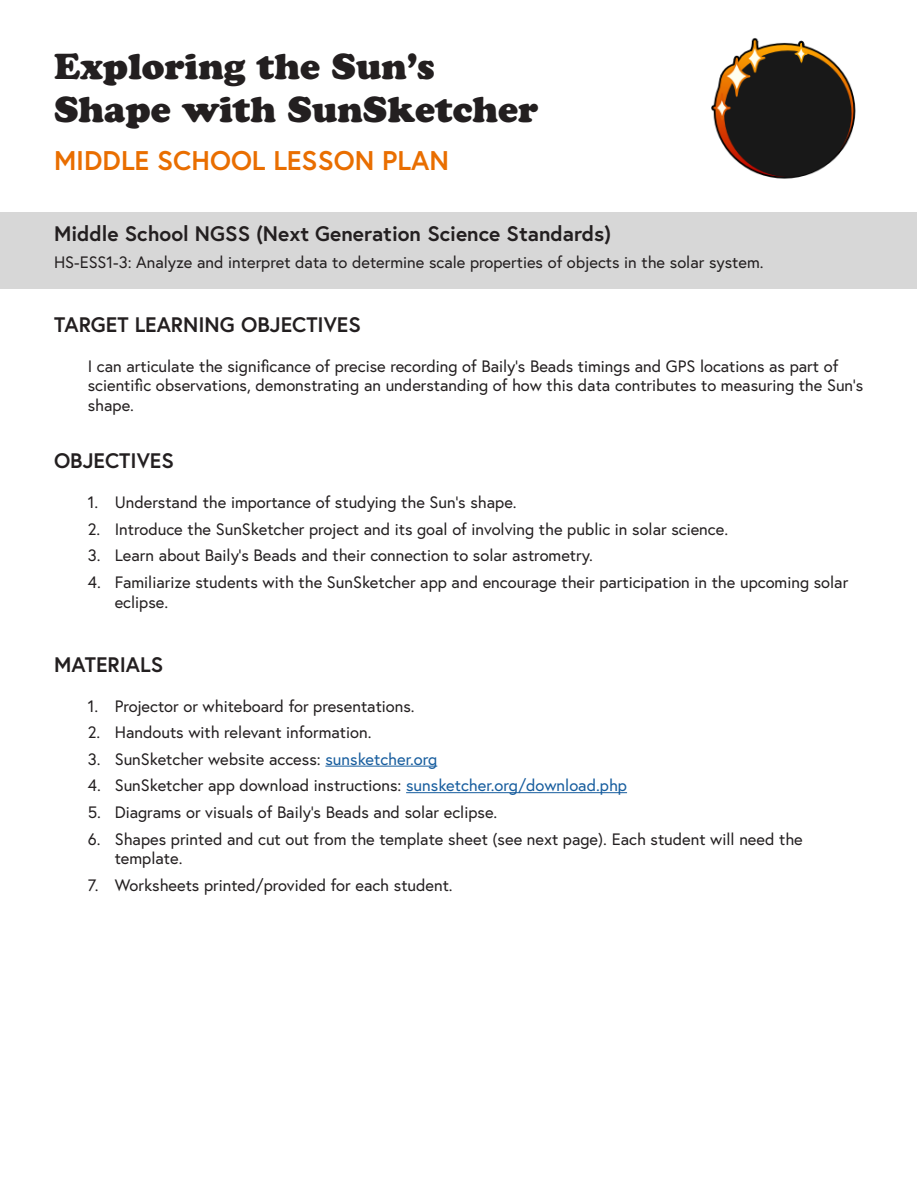
<style>
.page{position:relative;width:918px;height:1188px;background:#fff}
.page>*{position:absolute;margin:0;border:0;box-sizing:border-box;transform-origin:0 0}
.t1{font:36px/43.2px "Cooper Black Std";color:#231f20}
.t2{font:700 27px "Europa";color:#e96e00}
.t3{font:700 21px "Europa";color:#231f20}
.t4{font:16.5px/19.8px "Europa";color:#231f20}
.s1{color:#175d9e}
</style>
<div class="page">
<div style="left:1px;top:213px;width:916px;height:76px;background:#d7d7d7"></div>
<img style="left:711px;top:38px;width:145px;height:141px">
<hr style="left:325px;top:766px;width:112px;height:1px;background:#175d9e">
<hr style="left:406px;top:792px;width:221px;height:1px;background:#175d9e">
<h1 class="t1" style="left:54px;top:45px;width:486px">Exploring the Sun’s<br>Shape with SunSketcher</h1>
<h2 class="t2" style="left:54px;top:142px;width:396px">MIDDLE SCHOOL LESSON PLAN</h2>
<p class="t3" style="left:54px;top:219px;width:558px">Middle School NGSS (Next Generation Science Standards)</p>
<p class="t4" style="left:54px;top:252px;width:711px">HS-ESS1-3: Analyze and interpret data to determine scale properties of objects in the solar system.</p>
<p class="t3" style="left:54px;top:310px;width:308px">TARGET LEARNING OBJECTIVES</p>
<p class="t4" style="left:88px;top:356px;width:777px">I can articulate the significance of precise recording of Baily’s Beads timings and GPS locations as part of scientific observations, demonstrating an understanding of how this data contributes to measuring the Sun’s shape.</p>
<p class="t3" style="left:54px;top:447px;width:121px">OBJECTIVES</p>
<p class="t4" style="left:88px;top:492px;width:431px">1. Understand the importance of studying the Sun’s shape.</p>
<p class="t4" style="left:88px;top:519px;width:642px">2. Introduce the SunSketcher project and its goal of involving the public in solar science.</p>
<p class="t4" style="left:88px;top:545px;width:507px">3. Learn about Baily’s Beads and their connection to solar astrometry.</p>
<p class="t4" style="left:115px;top:572px;width:735px;text-indent:-27px">4. Familiarize students with the SunSketcher app and encourage their participation in the upcoming solar eclipse.</p>
<p class="t3" style="left:54px;top:650px;width:111px">MATERIALS</p>
<p class="t4" style="left:88px;top:696px;width:328px">1. Projector or whiteboard for presentations.</p>
<p class="t4" style="left:88px;top:722px;width:285px">2. Handouts with relevant information.</p>
<p class="t4" style="left:88px;top:749px;width:351px">3. SunSketcher website access: <span class="s1">sunsketcher.org</span></p>
<p class="t4" style="left:88px;top:775px;width:541px">4. SunSketcher app download instructions: <span class="s1">sunsketcher.org/download.php</span></p>
<p class="t4" style="left:88px;top:802px;width:411px">5. Diagrams or visuals of Baily’s Beads and solar eclipse.</p>
<p class="t4" style="left:115px;top:829px;width:690px;text-indent:-27px">6. Shapes printed and cut out from the template sheet (see next page). Each student will need the template.</p>
<p class="t4" style="left:88px;top:875px;width:367px">7. Worksheets printed/provided for each student.</p>
</div>
